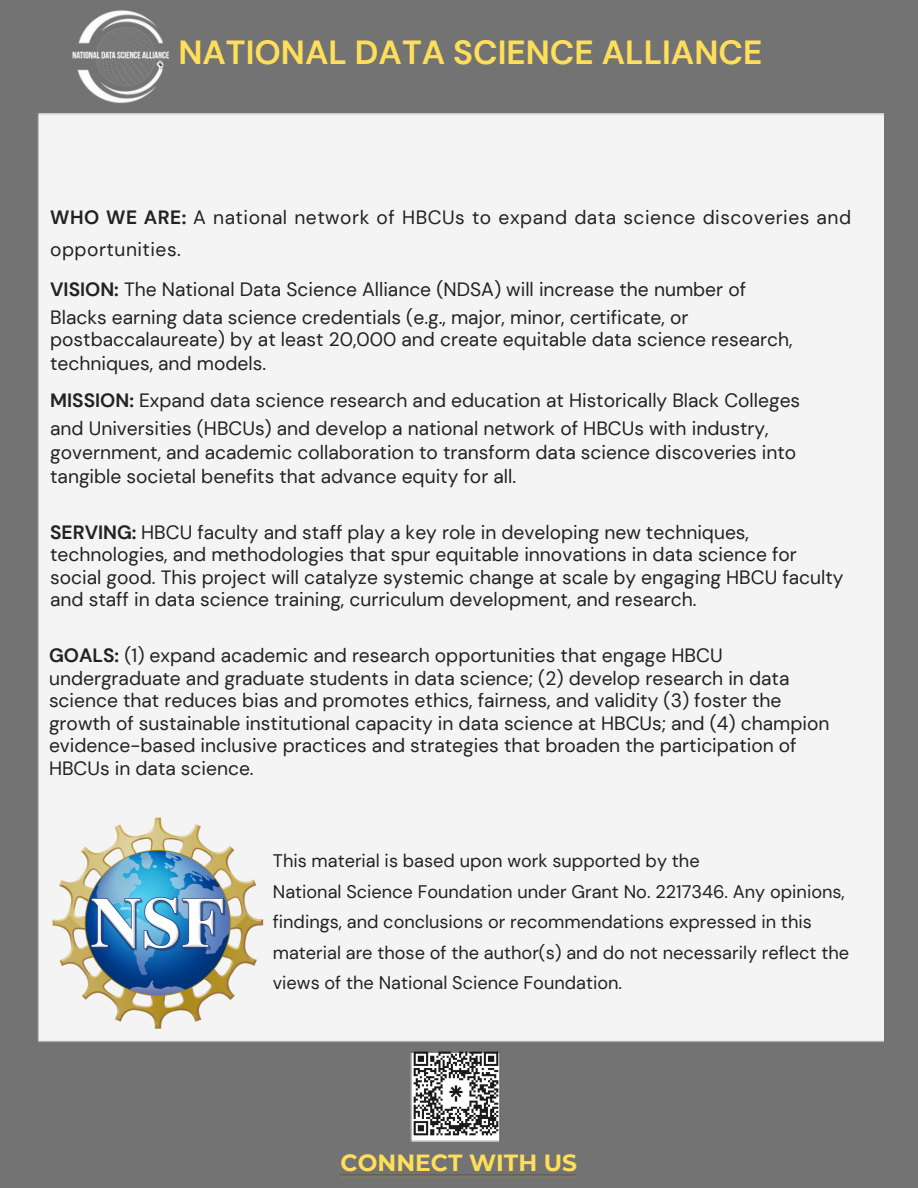
<style>
.page{position:relative;width:918px;height:1188px;background:#737373}
.page>*{position:absolute;margin:0;border:0;box-sizing:border-box;transform-origin:0 0}
.t1{font:700 33.45px "DM Sans";color:#ffde59}
.t2{font:700 23.4px "Montserrat";color:#ffde59}
.t3{font:19.2px/22.5px "DM Sans";color:#222}
.t4{font:19.2px/32.7px "DM Sans";letter-spacing:.025em;color:#222}
.t5{font:18.15px/30.3px "DM Sans";color:#222}
.s1{font-weight:700}
</style>
<div class="page">
<div style="left:37px;top:114px;width:846px;height:928px;background:#f4f4f4"></div>
<img style="left:51px;top:10px;width:139px;height:114px">
<img style="left:411px;top:1052px;width:89px;height:90px">
<img style="left:37px;top:801px;width:244px;height:241px">
<img style="left:341px;top:1175px;width:235px;height:3px">
<img style="left:414px;top:1052px;width:84px;height:84px">
<p class="t1" style="left:178px;top:30px;width:585px">NATIONAL DATA SCIENCE ALLIANCE</p>
<p class="t4" style="left:50px;top:201px;width:802px"><span class="s1">WHO WE ARE:</span> A national network of HBCUs to expand data science discoveries and opportunities.</p>
<p class="t3" style="left:50px;top:278px;width:697px"><span class="s1">VISION:</span> The National Data Science Alliance (NDSA) will increase the number of</p>
<p class="t3" style="left:50px;top:306px;width:640px">Blacks earning data science credentials (e.g., major, minor, certificate, or</p>
<p class="t3" style="left:50px;top:328px;width:744px">postbaccalaureate) by at least 20,000 and create equitable data science research,</p>
<p class="t3" style="left:50px;top:352px;width:217px">techniques, and models.</p>
<p class="t3" style="left:50px;top:389px;width:752px"><span class="s1">MISSION:</span> Expand data science research and education at Historically Black Colleges</p>
<p class="t3" style="left:50px;top:417px;width:720px">and Universities (HBCUs) and develop a national network of HBCUs with industry,</p>
<p class="t3" style="left:50px;top:441px;width:748px">government, and academic collaboration to transform data science discoveries into</p>
<p class="t3" style="left:50px;top:466px;width:467px">tangible societal benefits that advance equity for all.</p>
<p class="t3" style="left:50px;top:521px;width:795px"><span class="s1">SERVING:</span> HBCU faculty and staff play a key role in developing new techniques, technologies, and methodologies that spur equitable innovations in data science for social good. This project will catalyze systemic change at scale by engaging HBCU faculty and staff in data science training, curriculum development, and research.</p>
<p class="t3" style="left:49px;top:644px;width:782px"><span class="s1">GOALS:</span> (1) expand academic and research opportunities that engage HBCU undergraduate and graduate students in data science; (2) develop research in data science that reduces bias and promotes ethics, fairness, and validity (3) foster the growth of sustainable institutional capacity in data science at HBCUs; and (4) champion evidence-based inclusive practices and strategies that broaden the participation of HBCUs in data science.</p>
<p class="t5" style="left:273px;top:846px;width:428px">This material is based upon work supported by the</p>
<p class="t5" style="left:273px;top:876px;width:578px">National Science Foundation under Grant No. 2217346. Any opinions, findings, and conclusions or recommendations expressed in this material are those of the author(s) and do not necessarily reflect the views of the National Science Foundation.</p>
<p class="t2" style="left:341px;top:1148px;width:238px">CONNECT WITH US</p>
</div>
